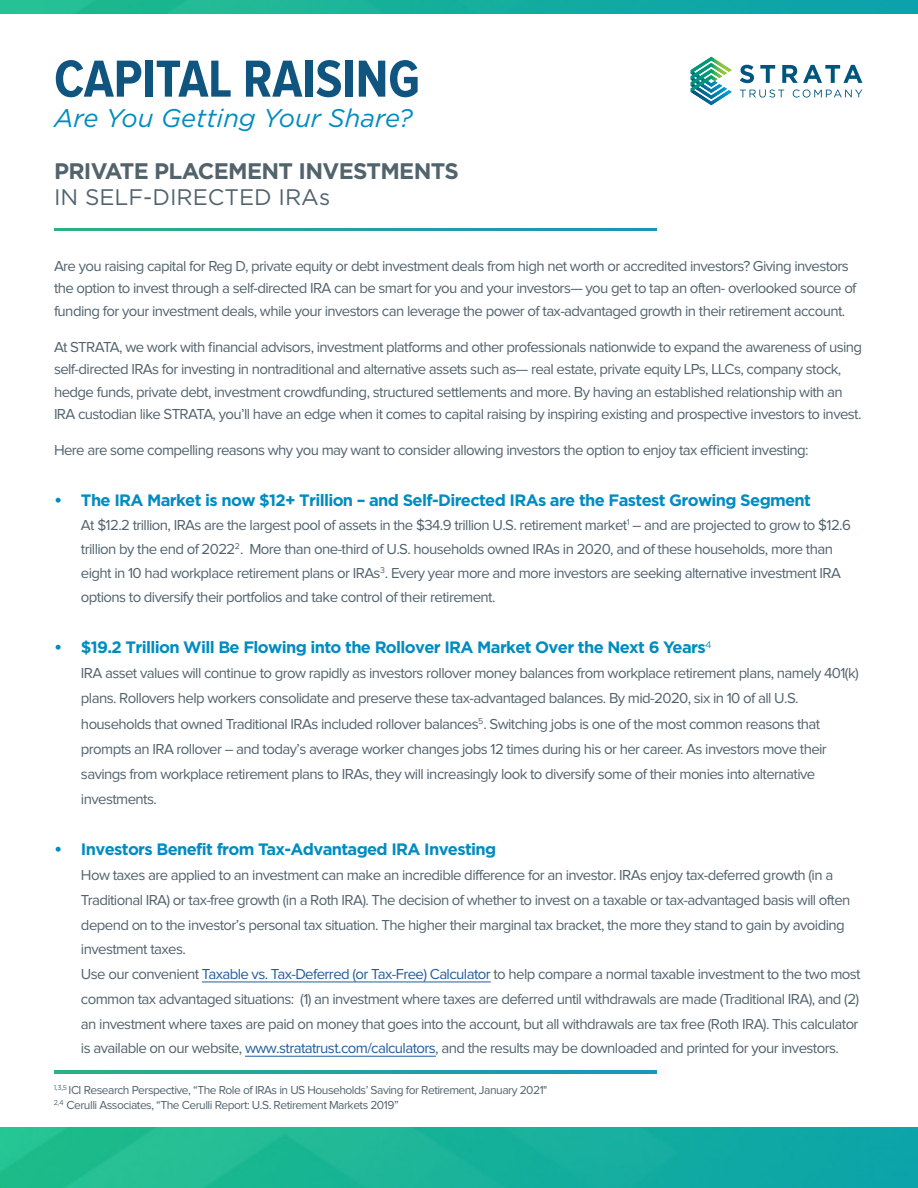
<style>
.page{position:relative;width:918px;height:1188px;background:#fff}
.page>*{position:absolute;margin:0;border:0;box-sizing:border-box;transform-origin:0 0}
.t1{font:700 54px "Proxima Nova Cond";letter-spacing:-.005em;color:#0f557f}
.t2{font:italic 25.5px "Gotham";color:#008cc1}
.t3{font:700 22.5px "Gotham";letter-spacing:-.03em;color:#52636c}
.t4{font:22.5px "Gotham";color:#52636e}
.t5{font:700 16.5px "Gotham";letter-spacing:-.04em;color:#008cc1}
.t6{font:15px/24.8px "Proxima Nova";letter-spacing:-.04em;color:#52636e}
.t7{font:12px/15.1px "Proxima Nova";letter-spacing:-.04em;color:#52636e}
.s1{color:#215e9e}
</style>
<div class="page">
<hr style="left:245px;top:1056px;width:191px;height:1px;background:#215e9e">
<hr style="left:202px;top:982px;width:289px;height:1px;background:#215e9e">
<img style="left:54px;top:228px;width:603px;height:3px">
<img style="left:54px;top:1071px;width:603px;height:3px">
<svg style="left:740px;top:90px;width:44px;height:8px"></svg>
<svg style="left:793px;top:89px;width:69px;height:9px"></svg>
<svg style="left:740px;top:65px;width:14px;height:18px"></svg>
<svg style="left:760px;top:65px;width:15px;height:18px"></svg>
<svg style="left:782px;top:65px;width:80px;height:18px"></svg>
<svg style="left:691px;top:57px;width:41px;height:48px"></svg>
<img style="left:0;top:0;width:918px;height:14px">
<img style="left:0;top:1128px;width:918px;height:60px">
<h1 class="t1" style="left:54px;top:49px;width:368px">CAPITAL RAISING</h1>
<h2 class="t2" style="left:54px;top:101px;width:361px">Are You Getting Your Share?</h2>
<h3 class="t3" style="left:54px;top:156px;width:406px">PRIVATE PLACEMENT INVESTMENTS</h3>
<h3 class="t4" style="left:54px;top:183px;width:278px">IN SELF-DIRECTED IRAs</h3>
<p class="t6" style="left:54px;top:255px;width:804px;line-height:22.5px">Are you raising capital for Reg D, private equity or debt investment deals from high net worth or accredited investors? Giving investors the option to invest through a self-directed IRA can be smart for you and your investors— you get to tap an often- overlooked source of funding for your investment deals, while your investors can leverage the power of tax-advantaged growth in their retirement account.</p>
<p class="t6" style="left:54px;top:336px;width:810px;line-height:22.5px">At STRATA, we work with financial advisors, investment platforms and other professionals nationwide to expand the awareness of using self-directed IRAs for investing in nontraditional and alternative assets such as— real estate, private equity LPs, LLCs, company stock, hedge funds, private debt, investment crowdfunding, structured settlements and more. By having an established relationship with an IRA custodian like STRATA, you’ll have an edge when it comes to capital raising by inspiring existing and prospective investors to invest.</p>
<p class="t6" style="left:54px;top:438px;width:756px">Here are some compelling reasons why you may want to consider allowing investors the option to enjoy tax efficient investing:</p>
<p class="t5" style="left:54px;top:489px;width:759px">• The IRA Market is now $12+ Trillion – and Self-Directed IRAs are the Fastest Growing Segment</p>
<p class="t6" style="left:81px;top:513px;width:771px;line-height:24px">At $12.2 trillion, IRAs are the largest pool of assets in the $34.9 trillion U.S. retirement market<sup>1</sup> – and are projected to grow to $12.6 trillion by the end of 2022<sup>2</sup>. More than one-third of U.S. households owned IRAs in 2020, and of these households, more than eight in 10 had workplace retirement plans or IRAs<sup>3</sup>. Every year more and more investors are seeking alternative investment IRA options to diversify their portfolios and take control of their retirement.</p>
<p class="t5" style="left:54px;top:636px;width:659px">• $19.2 Trillion Will Be Flowing into the Rollover IRA Market Over the Next 6 Years<sup>4</sup></p>
<p class="t6" style="left:81px;top:661px;width:779px;line-height:25.2px">IRA asset values will continue to grow rapidly as investors rollover money balances from workplace retirement plans, namely 401(k) plans. Rollovers help workers consolidate and preserve these tax-advantaged balances. By mid-2020, six in 10 of all U.S. households that owned Traditional IRAs included rollover balances<sup>5</sup>. Switching jobs is one of the most common reasons that prompts an IRA rollover – and today’s average worker changes jobs 12 times during his or her career. As investors move their savings from workplace retirement plans to IRAs, they will increasingly look to diversify some of their monies into alternative investments.</p>
<p class="t5" style="left:54px;top:839px;width:444px">• Investors Benefit from Tax-Advantaged IRA Investing</p>
<p class="t6" style="left:81px;top:863px;width:781px">How taxes are applied to an investment can make an incredible difference for an investor. IRAs enjoy tax-deferred growth (in a Traditional IRA) or tax-free growth (in a Roth IRA). The decision of whether to invest on a taxable or tax-advantaged basis will often depend on to the investor’s personal tax situation. The higher their marginal tax bracket, the more they stand to gain by avoiding investment taxes.<br>Use our convenient <span class="s1">Taxable vs. Tax-Deferred (or Tax-Free) Calculator</span> to help compare a normal taxable investment to the two most common tax advantaged situations: (1) an investment where taxes are deferred until withdrawals are made (Traditional IRA), and (2) an investment where taxes are paid on money that goes into the account, but all withdrawals are tax free (Roth IRA). This calculator is available on our website, <span class="s1">www.stratatrust.com/calculators</span>, and the results may be downloaded and printed for your investors.</p>
<p class="t7" style="left:54px;top:1083px;width:495px"><sup>1,3,5</sup> ICI Research Perspective, “The Role of IRAs in US Households’ Saving for Retirement, January 2021"<br><sup>2,4</sup> Cerulli Associates, “The Cerulli Report: U.S. Retirement Markets 2019”</p>
</div>
